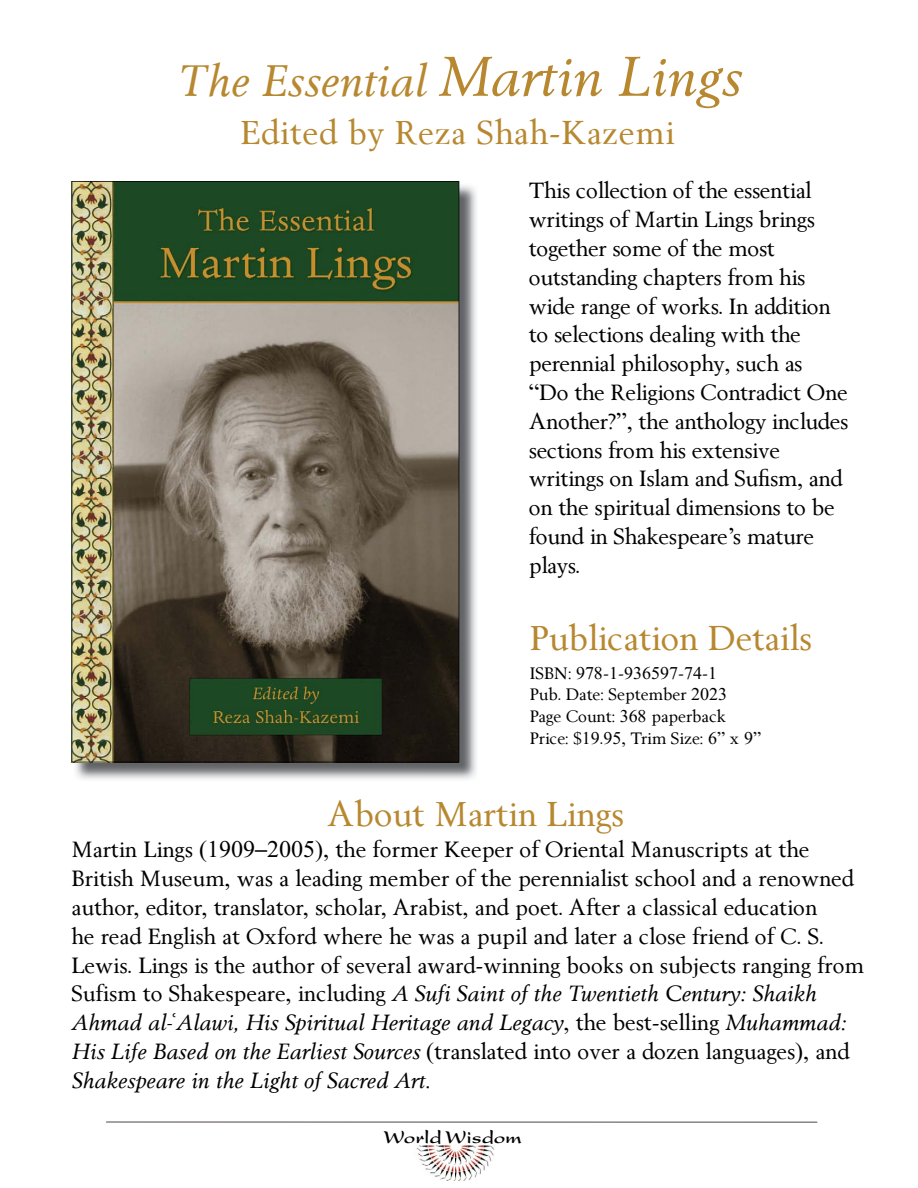
<style>
.page{position:relative;width:918px;height:1188px;background:#fff}
.page>*{position:absolute;margin:0;border:0;box-sizing:border-box;transform-origin:0 0}
.t1{font:italic 48px "World Wisdom Font";color:#b78830}
.t2{font:37.5px "World Wisdom Font";color:#b78830}
.t3{font:36px "World Wisdom Font";letter-spacing:.02em;color:#b78830}
.t4{font:24px/28.8px "World Wisdom Font";color:#000}
.t5{font:700 19.5px "Present";color:#000}
.t6{font:18px/21.6px "World Wisdom Font";color:#000}
.s1{font-size:60px}
.s2{font-style:italic}
</style>
<div class="page">
<hr style="left:106px;top:1121px;width:711px;height:2px;background:#888384">
<img style="left:73px;top:182px;width:404px;height:597px">
<img style="left:72px;top:181px;width:387px;height:581px">
<img style="left:416px;top:1145px;width:79px;height:35px">
<h1 class="t1" style="left:176px;top:52px;width:566px">The Essential <span class="s1">Martin Lings</span></h1>
<h3 class="t3" style="left:241px;top:111px;width:435px">Edited by Reza Shah-Kazemi</h3>
<p class="t4" style="left:529px;top:176px;width:321px">This collection of the essential writings of Martin Lings brings together some of the most outstanding chapters from his wide range of works. In addition to selections dealing with the perennial philosophy, such as<br>“Do the Religions Contradict One<br>Another?”, the anthology includes sections from his extensive writings on Islam and Sufism, and on the spiritual dimensions to be found in Shakespeare’s mature plays.</p>
<h2 class="t2" style="left:530px;top:616px;width:283px">Publication Details</h2>
<p class="t6" style="left:530px;top:662px;width:233px">ISBN: 978-1-936597-74-1<br>Pub. Date: September 2023<br>Page Count: 368 paperback<br>Price: $19.95, Trim Size: 6” x 9”</p>
<h2 class="t2" style="left:327px;top:792px;width:299px">About Martin Lings</h2>
<p class="t4" style="left:72px;top:835px;width:794px">Martin Lings (1909–2005), the former Keeper of Oriental Manuscripts at the British Museum, was a leading member of the perennialist school and a renowned author, editor, translator, scholar, Arabist, and poet. After a classical education<br>he read English at Oxford where he was a pupil and later a close friend of C. S.<br>Lewis. Lings is the author of several award-winning books on subjects ranging from Sufism to Shakespeare, including <span class="s2">A Sufi Saint of the Twentieth Century: Shaikh Ahmad al-ʿAlawi, His Spiritual Heritage and Legacy</span>, the best-selling <span class="s2">Muhammad:<br>His Life Based on the Earliest Sources</span> (translated into over a dozen languages), and <span class="s2">Shakespeare in the Light of Sacred Art.</span></p>
<p class="t5" style="left:384px;top:1127px;width:140px">World Wisdom</p>
</div>
